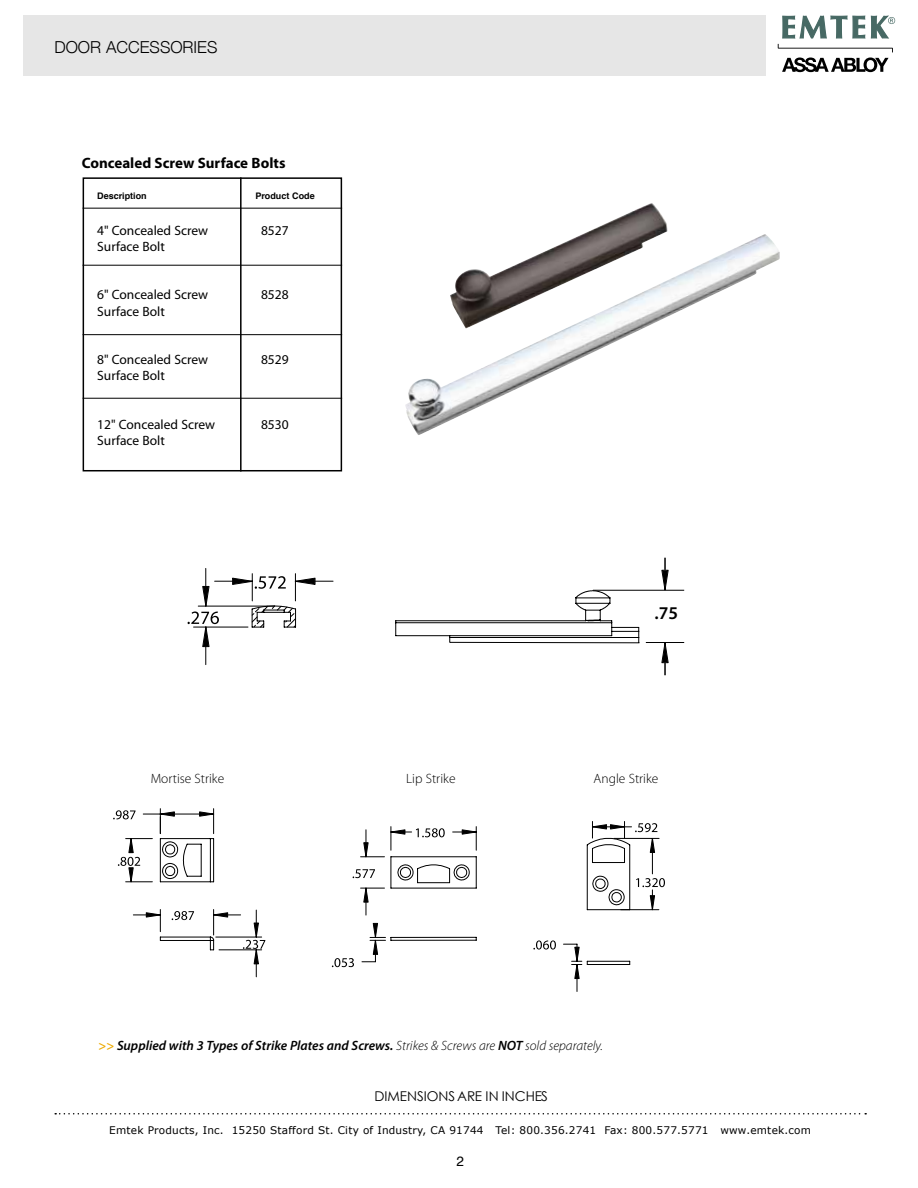
<style>
.page{position:relative;width:918px;height:1188px;background:#fff}
.page>*{position:absolute;margin:0;border:0;box-sizing:border-box;transform-origin:0 0}
.t1{font:600 18px "Myriad Pro";color:#000}
.t2{font:300 16.5px "Helvetica Neue";color:#000}
.t3{font:700 15px "Myriad Pro";color:#000}
.t4{font:13.5px/16.2px "Myriad Pro";color:#000}
.t5{font:italic 600 13.5px "Myriad Pro";color:#000}
.t6{font:300 13.5px "Myriad Pro";color:#000}
.t7{font:13.5px "Century Gothic";color:#000}
.t8{font:13.5px "Helvetica";color:#000}
.t9{font:10.5px "Verdana";letter-spacing:.02em;color:#000}
.t10{font:700 9px "Helvetica";color:#000}
.s1{color:#edaa00}
.s2{font-weight:300}
</style>
<div class="page">
<div style="left:23px;top:15px;width:743px;height:61px;background:#e6e6e6"></div>
<svg style="left:55px;top:1113px;width:811px;height:2px"></svg>
<svg style="left:778px;top:15px;width:117px;height:57px"></svg>
<svg style="left:582px;top:841px;width:49px;height:124px"></svg>
<hr style="left:652px;top:838px;width:1px;height:36px;background:#000">
<hr style="left:614px;top:838px;width:45px;height:1px;background:#000">
<hr style="left:621px;top:909px;width:38px;height:1px;background:#000">
<svg style="left:636px;top:878px;width:29px;height:33px"></svg>
<svg style="left:592px;top:821px;width:65px;height:32px"></svg>
<svg style="left:113px;top:809px;width:469px;height:183px"></svg>
<hr style="left:198px;top:606px;width:77px;height:1px;background:#000">
<hr style="left:194px;top:627px;width:54px;height:1px;background:#000">
<hr style="left:215px;top:581px;width:37px;height:1px;background:#000">
<hr style="left:295px;top:581px;width:38px;height:1px;background:#000">
<hr style="left:205px;top:627px;width:1px;height:38px;background:#000">
<hr style="left:205px;top:568px;width:1px;height:38px;background:#000">
<svg style="left:232px;top:574px;width:84px;height:54px"></svg>
<svg style="left:188px;top:586px;width:31px;height:61px"></svg>
<img style="left:583px;top:203px;width:85px;height:31px">
<img style="left:405px;top:234px;width:375px;height:201px">
<div style="left:83px;top:177px;width:259px;height:294px;border:2px solid #000"></div>
<hr style="left:240px;top:177px;width:2px;height:294px;background:#000">
<hr style="left:83px;top:265px;width:259px;height:1px;background:#000">
<hr style="left:83px;top:208px;width:259px;height:1px;background:#000">
<hr style="left:83px;top:334px;width:259px;height:1px;background:#000">
<hr style="left:83px;top:398px;width:259px;height:1px;background:#000">
<svg style="left:395px;top:590px;width:245px;height:54px"></svg>
<hr style="left:593px;top:590px;width:91px;height:1px;background:#000">
<hr style="left:646px;top:642px;width:38px;height:1px;background:#000">
<svg style="left:661px;top:643px;width:8px;height:32px"></svg>
<svg style="left:661px;top:558px;width:8px;height:33px"></svg>
<p class="t2" style="left:54px;top:34px;width:165px">DOOR ACCESSORIES</p>
<p class="t3" style="left:82px;top:153px;width:205px">Concealed Screw Surface Bolts</p>
<p class="t10" style="left:97px;top:188px;width:51px">Description</p>
<p class="t10" style="left:255px;top:188px;width:61px">Product Code</p>
<p class="t4" style="left:97px;top:222px;width:112px">4" Concealed Screw<br>Surface Bolt</p>
<p class="t4" style="left:97px;top:287px;width:112px">6" Concealed Screw<br>Surface Bolt</p>
<p class="t4" style="left:97px;top:351px;width:112px">8" Concealed Screw<br>Surface Bolt</p>
<p class="t4" style="left:97px;top:416px;width:119px">12" Concealed Screw<br>Surface Bolt</p>
<p class="t4" style="left:261px;top:222px;width:29px">8527</p>
<p class="t4" style="left:261px;top:287px;width:29px">8528</p>
<p class="t4" style="left:261px;top:351px;width:29px">8529</p>
<p class="t4" style="left:261px;top:416px;width:29px">8530</p>
<h1 class="t1" style="left:654px;top:602px;width:25px">.75</h1>
<p class="t6" style="left:151px;top:771px;width:75px">Mortise Strike</p>
<p class="t6" style="left:406px;top:771px;width:51px">Lip Strike</p>
<p class="t6" style="left:594px;top:771px;width:66px">Angle Strike</p>
<p class="t5" style="left:98px;top:1037px;width:506px"><span class="s1">&gt;&gt;</span> Supplied with 3 Types of Strike Plates and Screws. <span class="s2">Strikes &amp; Screws are</span> NOT <span class="s2">sold separately.</span></p>
<p class="t7" style="left:375px;top:1087px;width:175px">DIMENSIONS ARE IN INCHES</p>
<p class="t9" style="left:109px;top:1124px;width:703px">Emtek Products, Inc. 15250 Stafford St. City of Industry, CA 91744 Tel: 800.356.2741 Fax: 800.577.5771 www.emtek.com</p>
<p class="t8" style="left:456px;top:1151px;width:9px">2</p>
</div>
